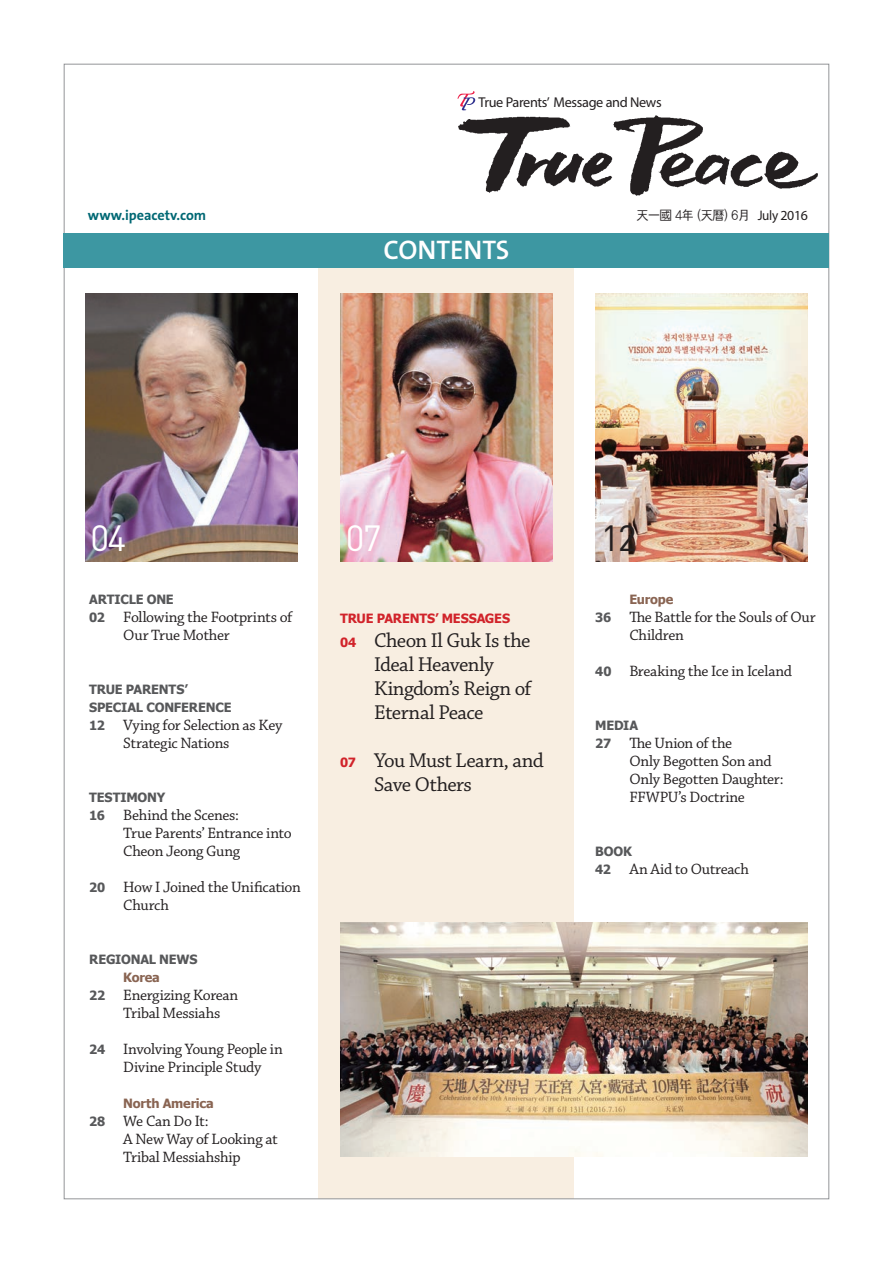
<style>
.page{position:relative;width:893px;height:1263px;background:#fff}
.page>*{position:absolute;margin:0;border:0;box-sizing:border-box;transform-origin:0 0}
.t1{font:36px "DIN Pro";color:#fff}
.t2{font:36px "DIN Pro";color:#231f20}
.t3{font:600 27px "The Sans B6";letter-spacing:-.005em;color:#fff}
.t4{font:21px/24px "Chaparral Pro";letter-spacing:-.025em;color:#231f20}
.t5{font:15.75px/18px "Chaparral Pro";letter-spacing:-.02em;color:#231f20}
.t6{font:14.25px "Myriad Pro";letter-spacing:-.025em;color:#231f20}
.t7{font:700 14.25px "The Sans B7";color:#006874}
.t8{font:13.2px "YDVYGO32";letter-spacing:-.025em;color:#231f20;scale:.95 1}
.t9{font:700 12.75px/18px "Tahoma";letter-spacing:-.015em;color:#57585a}
.t10{font:700 12.75px "Tahoma";letter-spacing:-.02em;color:#896452}
.t11{font:700 12.75px "Tahoma";letter-spacing:-.01em;color:#d1232a}
.s1{font-family:"Myriad Pro";font-size:13.8px}
.s2{font-family:"Tahoma";font-weight:700;font-size:12.75px;color:#57585a}
.s3{font-family:"Tahoma";font-weight:700;font-size:12.75px;color:#d1232a}
</style>
<div class="page">
<div style="left:319px;top:264px;width:255px;height:935px;background:#f8eee1"></div>
<div style="left:64px;top:234px;width:765px;height:34px;background:#3d97a2"></div>
<svg style="left:457px;top:91px;width:18px;height:19px"></svg>
<img style="left:458px;top:115px;width:360px;height:80px">
<img style="left:85px;top:293px;width:213px;height:268px">
<img style="left:340px;top:293px;width:213px;height:268px">
<img style="left:595px;top:293px;width:213px;height:268px">
<img style="left:340px;top:923px;width:468px;height:234px">
<p class="t6" style="left:478px;top:93px;width:185px">True Parents’ Message and News</p>
<p class="t7" style="left:88px;top:208px;width:120px">www.ipeacetv.com</p>
<p class="t8" style="left:637px;top:208px;width:182px">天一國 4年 (天曆) 6月 <span class="s1">July 2016</span></p>
<h2 class="t3" style="left:384px;top:236px;width:127px">CONTENTS</h2>
<h1 class="t1" style="left:91px;top:514px;width:37px">04</h1>
<h1 class="t1" style="left:346px;top:514px;width:37px">07</h1>
<h1 class="t2" style="left:601px;top:514px;width:37px">12</h1>
<p class="t9" style="left:89px;top:590px;width:86px">ARTICLE ONE</p>
<p class="t5" style="left:123px;top:609px;width:171px;text-indent:-34px"><span class="s2">02</span> Following the Footprints of<br>Our True Mother</p>
<p class="t9" style="left:89px;top:680px;width:144px">TRUE PARENTS’<br>SP ECIAL CONFERENCE</p>
<p class="t5" style="left:123px;top:717px;width:161px;text-indent:-34px"><span class="s2">12</span> Vying for Selection as Key<br>Strategic Nations</p>
<p class="t9" style="left:89px;top:788px;width:78px">TESTIMONY</p>
<p class="t5" style="left:123px;top:807px;width:170px;text-indent:-34px"><span class="s2">16</span> Behind the Scenes:<br>True Parents’ Entrance into<br>Cheon Jeong Gung</p>
<p class="t5" style="left:123px;top:879px;width:179px;text-indent:-34px"><span class="s2">20</span> How I Joined the Unification<br>Church</p>
<p class="t9" style="left:89px;top:950px;width:110px">REGIONAL NEWS</p>
<p class="t10" style="left:123px;top:968px;width:38px">KOREA</p>
<p class="t5" style="left:123px;top:987px;width:117px;text-indent:-34px"><span class="s2">22</span> Energizing Korean<br>Tribal Messiahs</p>
<p class="t5" style="left:123px;top:1041px;width:161px;text-indent:-34px"><span class="s2">24</span> Involving Young People in<br>Divine Principle Study</p>
<p class="t10" style="left:89px;top:1094px;width:23px">N</p>
<p class="t10" style="left:133px;top:1094px;width:82px">ORTH AMERICA</p>
<p class="t5" style="left:123px;top:1113px;width:156px;text-indent:-34px"><span class="s2">28</span> We Can Do It:<br>A New Way of Looking at<br>Tribal Messiahship</p>
<p class="t11" style="left:340px;top:610px;width:171px">TRUE PARENTS’ MESSAGES</p>
<h3 class="t4" style="left:374px;top:629px;width:159px;text-indent:-34px"><span class="s3">04</span> Cheon Il Guk Is the<br>Ideal Heavenly<br>Kingdom’s Reign of<br>Eternal Peace</h3>
<h3 class="t4" style="left:374px;top:749px;width:171px;text-indent:-34px"><span class="s3">07</span> You Must Learn, and<br>Save Others</h3>
<p class="t10" style="left:595px;top:590px;width:22px">E</p>
<p class="t10" style="left:637px;top:590px;width:38px">UROPE</p>
<p class="t5" style="left:629px;top:609px;width:188px;text-indent:-34px"><span class="s2">36</span> The Battle for the Souls of Our<br>Children</p>
<p class="t5" style="left:595px;top:663px;width:198px"><span class="s2">40</span> Breaking the Ice in Iceland</p>
<p class="t9" style="left:595px;top:716px;width:44px">ME DIA</p>
<p class="t5" style="left:629px;top:735px;width:156px;text-indent:-34px"><span class="s2">27</span> The Union of the<br>Only Begotten Son and<br>Only Begotten Daughter:<br>FFWPU’s Doctrine</p>
<p class="t9" style="left:595px;top:842px;width:19px">BOOK</p>
<p class="t5" style="left:595px;top:861px;width:155px"><span class="s2">42</span> An Aid to Outreach</p>
</div>
